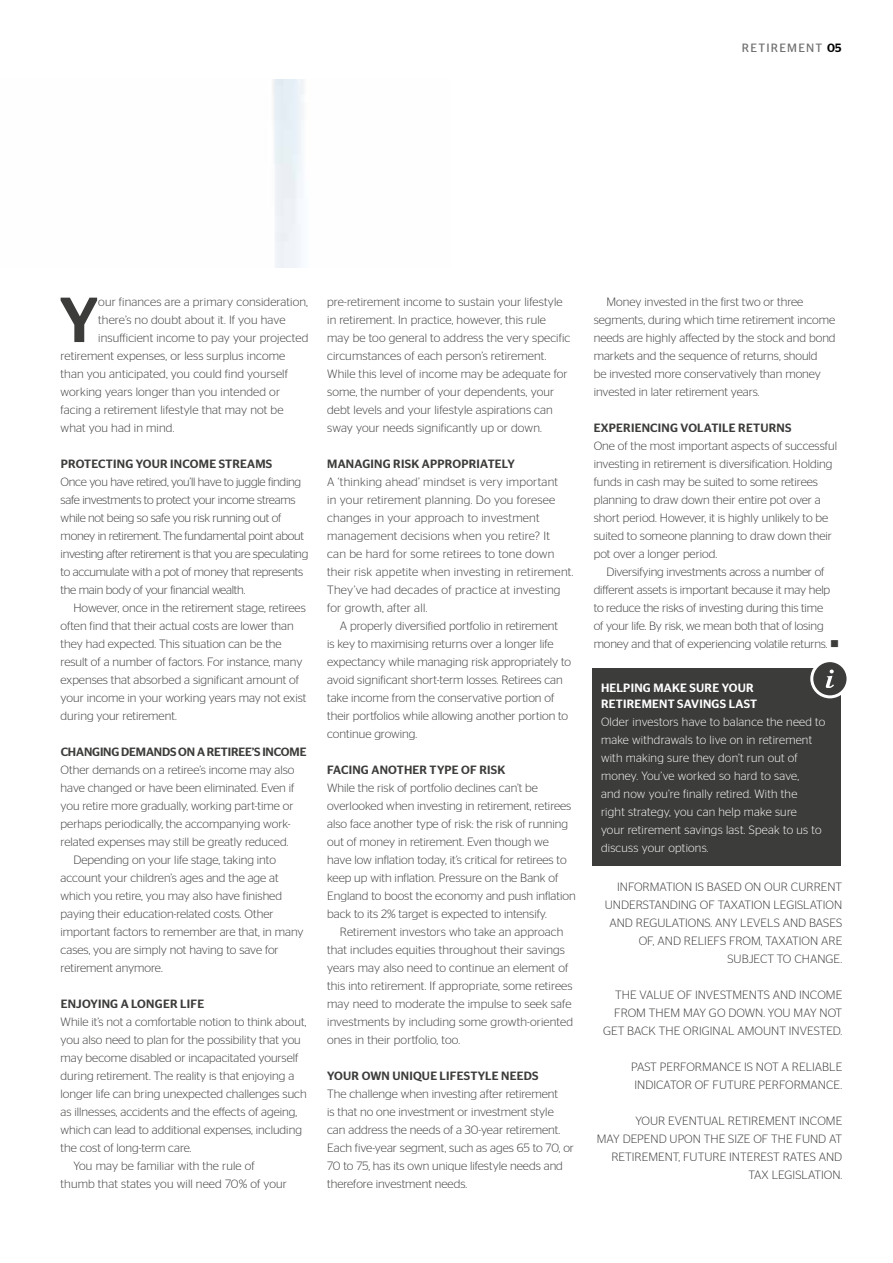
<style>
.page{position:relative;width:893px;height:1263px;background:#fff}
.page>*{position:absolute;margin:0;border:0;box-sizing:border-box;transform-origin:0 0}
.t1{font:500 63.45px "Stag Sans";color:#3c3c3b}
.t2{font:300 12px/18px "Stag Sans";color:#3c3c3b}
.t3{font:300 12px/18px "Stag Sans";letter-spacing:-.02em;color:#3c3c3b}
.t4{font:300 12px/18px "Stag Sans";letter-spacing:.02em;color:#3c3c3b}
.t5{font:300 12px/18px "Stag Sans";letter-spacing:.02em;color:#fff}
.t6{font:500 12px "Stag Sans";letter-spacing:.02em;color:#3c3c3b}
.t7{font:500 12px/16.5px "Stag Sans";letter-spacing:.02em;color:#fff}
.t8{font:500 12px "Stag Sans";letter-spacing:-.01em;color:#3c3c3b}
.t9{font:12px "Stag Sans";letter-spacing:.1em;color:#706f6f}
.s1{font-weight:500;color:#000}
</style>
<div class="page">
<div style="left:592px;top:668px;width:249px;height:198px;background:#3c3c3b"></div>
<div style="left:812px;top:661px;width:36px;height:36px;background:#3c3c3b;border-radius:50%"></div>
<div style="left:810px;top:659px;width:39px;height:39px;border:3px solid #fff;border-radius:50%"></div>
<svg style="left:826px;top:669px;width:8px;height:19px"></svg>
<p class="t9" style="left:742px;top:41px;width:101px">RETIREMENT <span class="s1">05</span></p>
<h1 class="t1" style="left:59px;top:283px;width:40px">Y</h1>
<p class="t2" style="left:98px;top:293px;width:211px">our finances are a primary consideration,</p>
<p class="t2" style="left:98px;top:311px;width:189px">there’s no doubt about it. If you have</p>
<p class="t2" style="left:98px;top:329px;width:212px">insufficient income to pay your projected</p>
<p class="t2" style="left:61px;top:347px;width:226px">retirement expenses, or less surplus income</p>
<p class="t2" style="left:61px;top:365px;width:229px">than you anticipated, you could find yourself</p>
<p class="t2" style="left:61px;top:383px;width:221px">working years longer than you intended or</p>
<p class="t2" style="left:61px;top:401px;width:224px">facing a retirement lifestyle that may not be</p>
<p class="t2" style="left:61px;top:419px;width:115px">what you had in mind.</p>
<p class="t6" style="left:61px;top:457px;width:213px">PROTECTING YOUR INCOME STREAMS</p>
<p class="t3" style="left:61px;top:473px;width:249px">Once you have retired, you’ll have to juggle finding safe investments to protect your income streams while not being so safe you risk running out of money in retirement. The fundamental point about investing after retirement is that you are speculating to accumulate with a pot of money that represents the main body of your financial wealth.</p>
<p class="t2" style="left:61px;top:599px;width:247px;text-indent:13px">However, once in the retirement stage, retirees often find that their actual costs are lower than they had expected. This situation can be the result of a number of factors. For instance, many expenses that absorbed a significant amount of your income in your working years may not exist during your retirement.</p>
<p class="t8" style="left:61px;top:745px;width:247px">CHANGING DEMANDS ON A RETIREE’S INCOME</p>
<p class="t2" style="left:61px;top:761px;width:235px">Other demands on a retiree’s income may also</p>
<p class="t2" style="left:61px;top:779px;width:235px">have changed or have been eliminated. Even if</p>
<p class="t2" style="left:61px;top:797px;width:234px">you retire more gradually, working part-time or</p>
<p class="t2" style="left:61px;top:815px;width:231px">perhaps periodically, the accompanying work-</p>
<p class="t2" style="left:61px;top:833px;width:229px">related expenses may still be greatly reduced.</p>
<p class="t2" style="left:73px;top:851px;width:204px">Depending on your life stage, taking into</p>
<p class="t2" style="left:61px;top:869px;width:220px">account your children’s ages and the age at</p>
<p class="t2" style="left:61px;top:887px;width:223px">which you retire, you may also have finished</p>
<p class="t2" style="left:61px;top:905px;width:214px">paying their education-related costs. Other</p>
<p class="t2" style="left:61px;top:923px;width:245px">important factors to remember are that, in many</p>
<p class="t2" style="left:61px;top:941px;width:220px">cases, you are simply not having to save for</p>
<p class="t2" style="left:61px;top:959px;width:104px">retirement anymore.</p>
<p class="t6" style="left:61px;top:997px;width:145px">ENJOYING A LONGER LIFE</p>
<p class="t2" style="left:61px;top:1013px;width:247px">While it’s not a comfortable notion to think about,</p>
<p class="t2" style="left:61px;top:1031px;width:242px">you also need to plan for the possibility that you</p>
<p class="t2" style="left:61px;top:1049px;width:239px">may become disabled or incapacitated yourself</p>
<p class="t2" style="left:61px;top:1067px;width:235px">during retirement. The reality is that enjoying a</p>
<p class="t2" style="left:61px;top:1085px;width:248px">longer life can bring unexpected challenges such</p>
<p class="t2" style="left:61px;top:1103px;width:238px">as illnesses, accidents and the effects of ageing,</p>
<p class="t2" style="left:61px;top:1121px;width:243px">which can lead to additional expenses, including</p>
<p class="t2" style="left:61px;top:1139px;width:133px">the cost of long-term care.</p>
<p class="t2" style="left:73px;top:1157px;width:183px">You may be familiar with the rule of</p>
<p class="t2" style="left:61px;top:1175px;width:228px">thumb that states you will need 70% of your</p>
<p class="t2" style="left:327px;top:293px;width:245px">pre-retirement income to sustain your lifestyle in retirement. In practice, however, this rule may be too general to address the very specific circumstances of each person’s retirement.<br>While this level of income may be adequate for some, the number of your dependents, your debt levels and your lifestyle aspirations can sway your needs significantly up or down.</p>
<p class="t6" style="left:327px;top:457px;width:189px">MANAGING RISK APPROPRIATELY</p>
<p class="t4" style="left:327px;top:473px;width:248px">A ‘thinking ahead’ mindset is very important<br>in your retirement planning. Do you foresee changes in your approach to investment management decisions when you retire? It<br>can be hard for some retirees to tone down their risk appetite when investing in retirement.<br>They’ve had decades of practice at investing for growth, after all.</p>
<p class="t2" style="left:327px;top:617px;width:246px;text-indent:13px">A properly diversified portfolio in retirement<br>is key to maximising returns over a longer life expectancy while managing risk appropriately to avoid significant short-term losses. Retirees can take income from the conservative portion of their portfolios while allowing another portion to continue growing.</p>
<p class="t6" style="left:327px;top:763px;width:180px">FACING ANOTHER TYPE OF RISK</p>
<p class="t2" style="left:327px;top:779px;width:250px">While the risk of portfolio declines can’t be overlooked when investing in retirement, retirees also face another type of risk: the risk of running out of money in retirement. Even though we have low inflation today, it’s critical for retirees to keep up with inflation. Pressure on the Bank of England to boost the economy and push inflation back to its 2% target is expected to intensify.</p>
<p class="t2" style="left:327px;top:923px;width:247px;text-indent:13px">Retirement investors who take an approach that includes equities throughout their savings years may also need to continue an element of this into retirement. If appropriate, some retirees may need to moderate the impulse to seek safe investments by including some growth-oriented ones in their portfolio, too.</p>
<p class="t6" style="left:327px;top:1069px;width:213px">YOUR OWN UNIQUE LIFESTYLE NEEDS</p>
<p class="t2" style="left:327px;top:1085px;width:248px">The challenge when investing after retirement<br>is that no one investment or investment style can address the needs of a 30-year retirement.<br>Each five-year segment, such as ages 65 to 70, or 70 to 75, has its own unique lifestyle needs and therefore investment needs.</p>
<p class="t2" style="left:594px;top:293px;width:243px;text-indent:13px">Money invested in the first two or three segments, during which time retirement income needs are highly affected by the stock and bond markets and the sequence of returns, should<br>be invested more conservatively than money invested in later retirement years.</p>
<p class="t6" style="left:594px;top:421px;width:199px">EXPERIENCING VOLATILE RETURNS</p>
<p class="t2" style="left:594px;top:437px;width:245px">One of the most important aspects of successful investing in retirement is diversification. Holding funds in cash may be suited to some retirees planning to draw down their entire pot over a short period. However, it is highly unlikely to be suited to someone planning to draw down their pot over a longer period.</p>
<p class="t2" style="left:594px;top:563px;width:247px;text-indent:13px">Diversifying investments across a number of different assets is important because it may help to reduce the risks of investing during this time<br>of your life. By risk, we mean both that of losing money and that of experiencing volatile returns. ■</p>
<p class="t7" style="left:601px;top:679px;width:157px">HELPING MAKE SURE YOUR<br>RETIREMENT SAVINGS LAST</p>
<p class="t5" style="left:601px;top:713px;width:226px">Older investors have to balance the need to make withdrawals to live on in retirement with making sure they don’t run out of money. You’ve worked so hard to save,<br>and now you’re finally retired. With the<br>right strategy, you can help make sure<br>your retirement savings last. Speak to us to discuss your options.</p>
<p class="t2" style="left:605px;top:878px;width:239px;text-align:right">INFORMATION IS BASED ON OUR CURRENT UNDERSTANDING OF TAXATION LEGISLATION AND REGULATIONS. ANY LEVELS AND BASES OF, AND RELIEFS FROM, TAXATION ARE SUBJECT TO CHANGE.</p>
<p class="t2" style="left:603px;top:986px;width:241px;text-align:right">THE VALUE OF INVESTMENTS AND INCOME<br>FROM THEM MAY GO DOWN. YOU MAY NOT<br>GET BACK THE ORIGINAL AMOUNT INVESTED.</p>
<p class="t2" style="left:631px;top:1058px;width:213px">PAST PERFORMANCE IS NOT A RELIABLE<br>INDICATOR OF FUTURE PERFORMANCE.</p>
<p class="t2" style="left:597px;top:1112px;width:247px;text-align:right">YOUR EVENTUAL RETIREMENT INCOME<br>MAY DEPEND UPON THE SIZE OF THE FUND AT<br>RETIREMENT, FUTURE INTEREST RATES AND<br>TAX LEGISLATION.</p>
</div>
